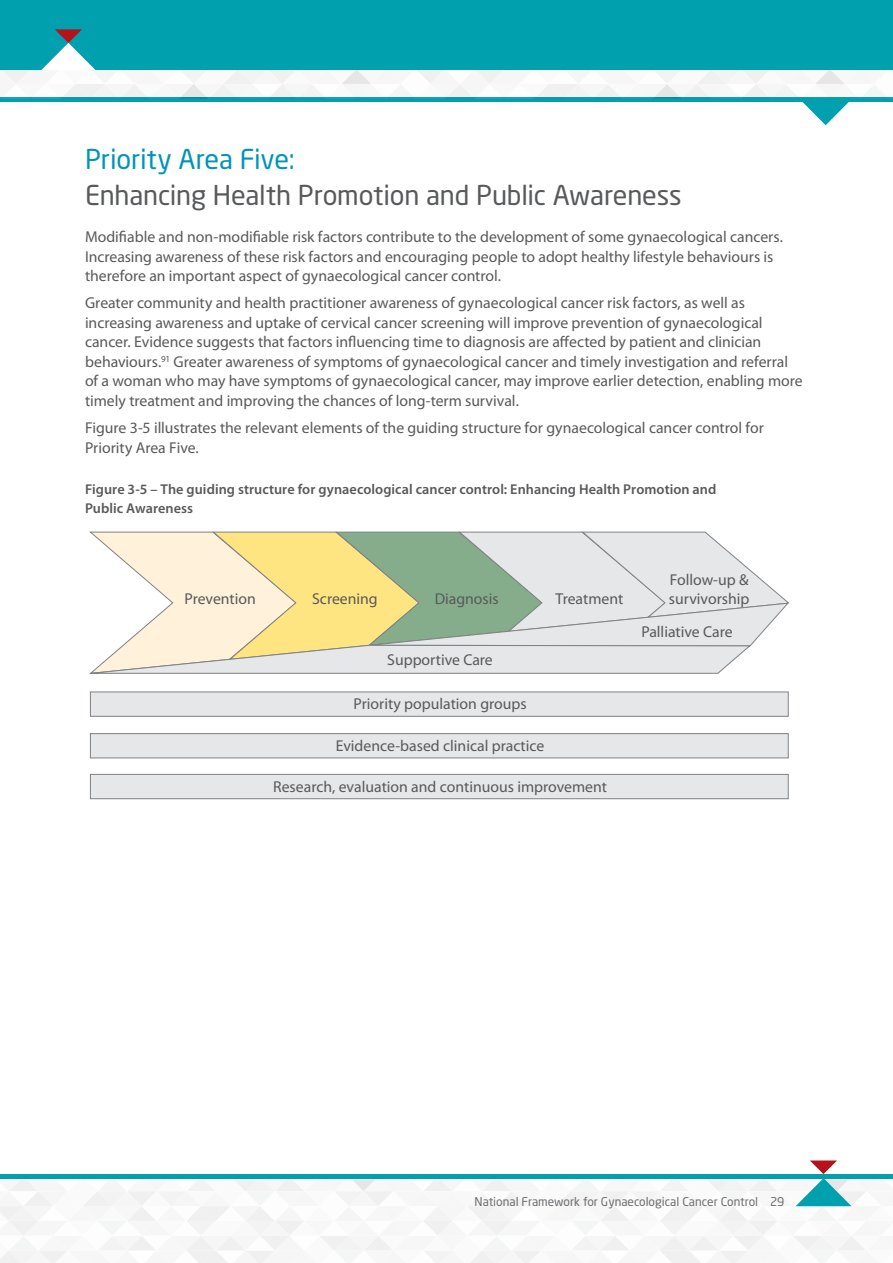
<style>
.page{position:relative;width:893px;height:1263px;background:#fff}
.page>*{position:absolute;margin:0;border:0;box-sizing:border-box;transform-origin:0 0}
.t1{font:27px "Neo Sans Std";letter-spacing:-.005em;color:#58595b}
.t2{font:27px "Neo Sans Std";letter-spacing:-.005em;color:#0095b7}
.t3{font:15.75px/19.5px "Myriad Pro";color:#58595b}
.t4{font:600 14.25px/19.5px "Myriad Pro";letter-spacing:.005em;color:#58595b}
.t5{font:12px "Neo Sans Std";color:#6d6e71}
</style>
<div class="page">
<div style="left:0;top:0;width:893px;height:70px;background:#00a0af"></div>
<svg style="left:0;top:29px;width:893px;height:96px"></svg>
<svg style="left:0;top:1160px;width:893px;height:103px"></svg>
<div style="left:90px;top:692px;width:698px;height:24px;background:#e6e7e8"></div>
<div style="left:90px;top:691px;width:699px;height:26px;border:1px solid #808285"></div>
<div style="left:90px;top:734px;width:698px;height:24px;background:#e6e7e8"></div>
<div style="left:90px;top:733px;width:699px;height:25px;border:1px solid #808285"></div>
<div style="left:90px;top:774px;width:698px;height:25px;background:#e6e7e8"></div>
<div style="left:90px;top:774px;width:699px;height:25px;border:1px solid #808285"></div>
<svg style="left:89px;top:531px;width:700px;height:143px;background:#e0e0ca"></svg>
<h1 class="t2" style="left:85px;top:143px;width:211px">Priority Area Five:</h1>
<h1 class="t1" style="left:85px;top:179px;width:598px">Enhancing Health Promotion and Public Awareness</h1>
<p class="t3" style="left:85px;top:227px;width:699px">Modifiable and non-modifiable risk factors contribute to the development of some gynaecological cancers.<br>Increasing awareness of these risk factors and encouraging people to adopt healthy lifestyle behaviours is therefore an important aspect of gynaecological cancer control.</p>
<p class="t3" style="left:85px;top:293px;width:719px">Greater community and health practitioner awareness of gynaecological cancer risk factors, as well as increasing awareness and uptake of cervical cancer screening will improve prevention of gynaecological cancer. Evidence suggests that factors influencing time to diagnosis are affected by patient and clinician behaviours.<sup>91</sup> Greater awareness of symptoms of gynaecological cancer and timely investigation and referral of a woman who may have symptoms of gynaecological cancer, may improve earlier detection, enabling more timely treatment and improving the chances of long-term survival.</p>
<p class="t3" style="left:85px;top:418px;width:680px">Figure 3-5 illustrates the relevant elements of the guiding structure for gynaecological cancer control for<br>Priority Area Five.</p>
<p class="t4" style="left:85px;top:479px;width:633px">Figure 3-5 – The guiding structure for gynaecological cancer control: Enhancing Health Promotion and<br>Public Awareness</p>
<p class="t3" style="left:185px;top:589px;width:73px">Prevention</p>
<p class="t3" style="left:312px;top:589px;width:67px">Screening</p>
<p class="t3" style="left:435px;top:589px;width:66px">Diagnosis</p>
<p class="t3" style="left:556px;top:589px;width:69px">Treatment</p>
<p class="t3" style="left:387px;top:650px;width:107px">Supportive Care</p>
<p class="t3" style="left:354px;top:694px;width:175px">Priority population groups</p>
<p class="t3" style="left:336px;top:736px;width:210px">Evidence-based clinical practice</p>
<p class="t3" style="left:273px;top:777px;width:335px">Research, evaluation and continuous improvement</p>
<p class="t3" style="left:669px;top:570px;width:82px;line-height:18.9px">Follow-up &amp; survivorship</p>
<p class="t3" style="left:641px;top:622px;width:93px">Palliative Care</p>
<p class="t5" style="left:475px;top:1194px;width:311px">National Framework for Gynaecological Cancer Control 29</p>
</div>
